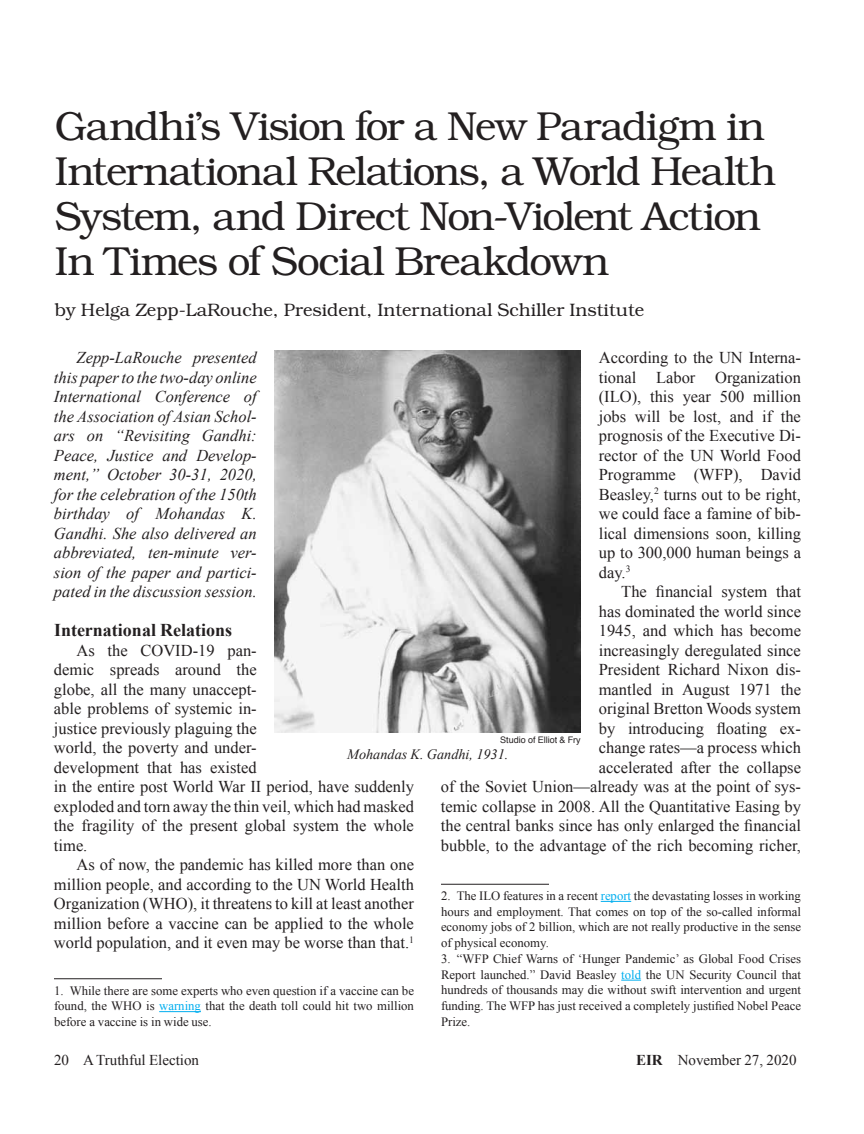
<style>
.page{position:relative;width:864px;height:1134px;background:#fff}
.page>*{position:absolute;margin:0;border:0;box-sizing:border-box;transform-origin:0 0}
.t1{font:300 40.5px/45px "Bookman";letter-spacing:-.035em;color:#231f20}
.t2{font:300 18px "Bookman";color:#231f20}
.t3{font:700 18px "Times New Roman";color:#231f20}
.t4{font:16.5px/19.5px "Times New Roman";color:#231f20;text-align:justify}
.t5{font:italic 16.5px/19.5px "Times New Roman";color:#231f20;text-align:justify}
.t6{font:15px "Times New Roman";color:#231f20}
.t7{font:italic 14.25px "Times New Roman";color:#231f20}
.t8{font:12.75px/15.8px "Times New Roman";color:#231f20;text-align:justify}
.t9{font:9px "Helvetica";color:#231f20}
.s1{color:#00aeef}
.s2{font-weight:700}
</style>
<div class="page">
<hr style="left:54px;top:978px;width:108px;height:1px;background:#231f20">
<hr style="left:159px;top:1011px;width:42px;height:1px;background:#00aeef">
<hr style="left:441px;top:884px;width:108px;height:1px;background:#231f20">
<hr style="left:601px;top:901px;width:30px;height:1px;background:#00aeef">
<svg style="left:621px;top:980px;width:20px;height:1px"></svg>
<img style="left:275px;top:350px;width:306px;height:382px">
<h1 class="t1" style="left:55px;top:104px;width:723px">Gandhi’s Vision for a New Paradigm in International Relations, a World Health System, and Direct Non-Violent Action In Times of Social Breakdown</h1>
<p class="t2" style="left:55px;top:299px;width:591px">by Helga Zepp-LaRouche, President, International Schiller Institute</p>
<p class="t5" style="left:54px;top:347px;width:204px;text-indent:23px">Zepp-LaRouche presented this paper to the two-day online International Conference of the Association of Asian Schol&shy;ars on “Revisiting Gandhi:<br>Peace, Justice and Develop&shy;ment,” October 30-31, 2020, for the celebration of the 150th birthday of Mohandas K.<br>Gandhi. She also delivered an abbreviated, ten-minute ver&shy;sion of the paper and partici&shy;pated in the discussion session.</p>
<p class="t3" style="left:54px;top:618px;width:180px">International Relations</p>
<p class="t4" style="left:54px;top:640px;width:362px;text-align:left;text-indent:23px">As the COVID-19 pan-<br>demic spreads around the<br>globe, all the many unaccept-<br>able problems of systemic in-<br>justice previously plaguing the<br>world, the poverty and under-<br>development that has existed<br>in the entire post World War II period, have suddenly exploded and torn away the thin veil, which had masked the fragility of the present global system the whole time.</p>
<p class="t4" style="left:54px;top:855px;width:362px;text-indent:23px">As of now, the pandemic has killed more than one million people, and according to the UN World Health Organization (WHO), it threatens to kill at least another million before a vaccine can be applied to the whole world population, and it even may be worse than that.<sup>1</sup></p>
<p class="t8" style="left:54px;top:982px;width:362px">1. While there are some experts who even question if a vaccine can be found, the WHO is <span class="s1">warning</span> that the death toll could hit two million before a vaccine is in wide use.</p>
<p class="t4" style="left:599px;top:347px;width:204px">According to the UN Interna&shy;tional Labor Organization (ILO), this year 500 million jobs will be lost, and if the prognosis of the Executive Di&shy;rector of the UN World Food Programme (WFP), David Beasley,<sup>2</sup> turns out to be right, we could face a famine of bib&shy;lical dimensions soon, killing up to 300,000 human beings a day.<sup>3</sup></p>
<p class="t4" style="left:441px;top:581px;width:362px;text-align:right">The financial system that<br>has dominated the world since<br>1945, and which has become<br>increasingly deregulated since<br>President Richard Nixon dis-<br>mantled in August 1971 the<br>original Bretton Woods system<br>by introducing floating ex-<br>change rates—a process which<br>accelerated after the collapse<br>of the Soviet Union—already was at the point of sys&shy;temic collapse in 2008. All the Quantitative Easing by the central banks since has only enlarged the financial bubble, to the advantage of the rich becoming richer,</p>
<p class="t8" style="left:441px;top:888px;width:362px">2. The ILO features in a recent <span class="s1">report</span> the devastating losses in working hours and employment. That comes on top of the so-called informal economy jobs of 2 billion, which are not really productive in the sense of physical economy.</p>
<p class="t8" style="left:441px;top:951px;width:362px">3. “WFP Chief Warns of ‘Hunger Pandemic’ as Global Food Crises Report launched.” David Beasley <span class="s1">told</span> the UN Security Council that hundreds of thousands may die without swift intervention and urgent funding. The WFP has just received a completely justified Nobel Peace Prize.</p>
<p class="t9" style="left:500px;top:733px;width:82px">Studio of Elliot &amp; Fry</p>
<p class="t7" style="left:347px;top:744px;width:163px">Mohandas K. Gandhi, 1931.</p>
<p class="t6" style="left:54px;top:1050px;width:147px">20 A Truthful Election</p>
<p class="t6" style="left:636px;top:1050px;width:162px"><span class="s2">EIR</span> November 27, 2020</p>
</div>
